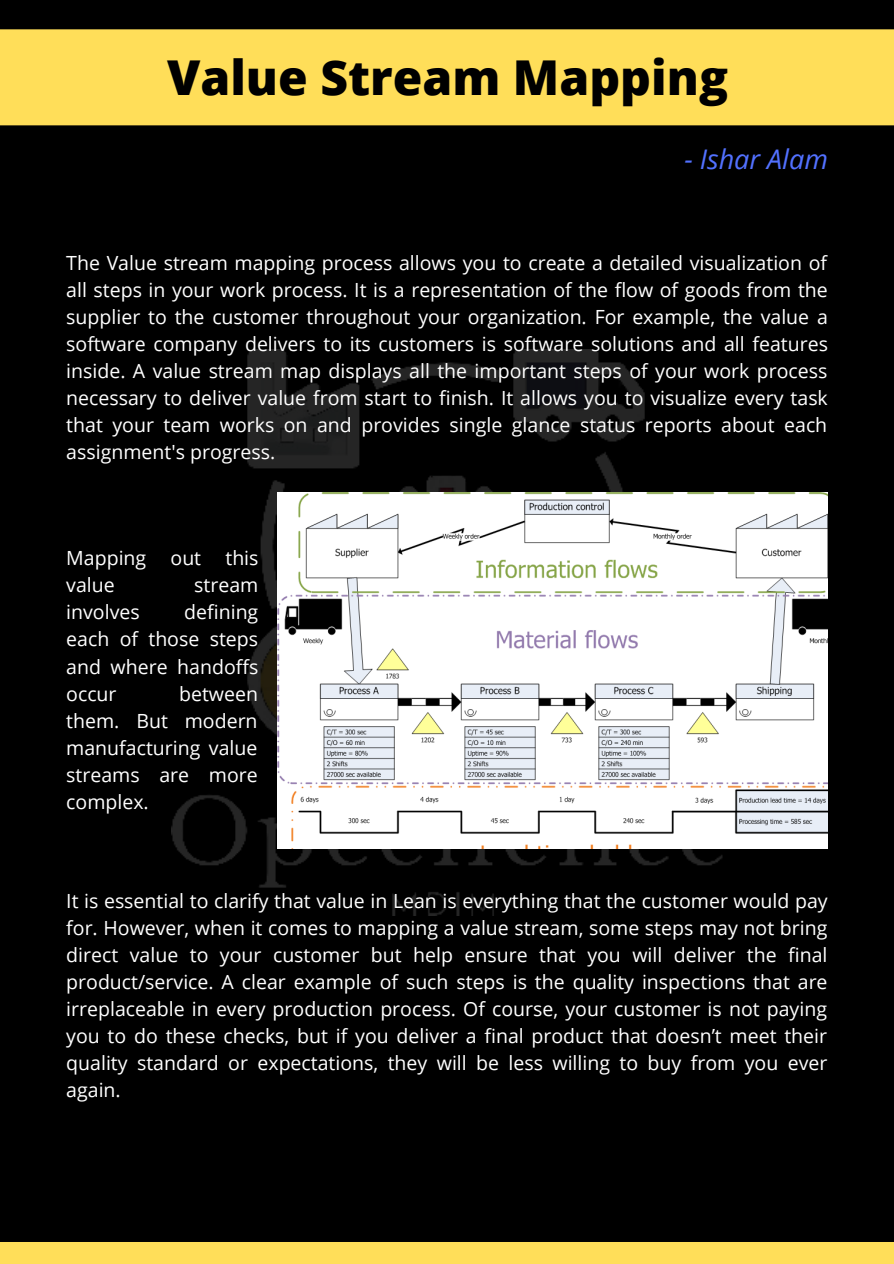
<style>
.page{position:relative;width:894px;height:1264px;background:#fff}
.page>*{position:absolute;margin:0;border:0;box-sizing:border-box;transform-origin:0 0}
.t1{font:800 48px "Open Sans";color:#000}
.t2{font:italic 27px "Open Sans";color:#5271ff}
.t3{font:19.5px/27px "Open Sans";color:#fff;text-align:justify}
</style>
<div class="page">
<div style="left:0;top:0;width:893px;height:1263px;background:#000"></div>
<img style="left:171px;top:349px;width:552px;height:566px">
<div style="left:0;top:29px;width:893px;height:97px;background:#ffde59"></div>
<div style="left:0;top:1242px;width:893px;height:21px;background:#ffde59"></div>
<img style="left:277px;top:493px;width:550px;height:355px">
<p class="t1" style="left:167px;top:44px;width:562px">Value Stream Mapping</p>
<p class="t2" style="left:684px;top:140px;width:145px">- Ishar Alam</p>
<p class="t3" style="left:66px;top:249px;width:763px">The Value stream mapping process allows you to create a detailed visualization of all steps in your work process. It is a representation of the flow of goods from the supplier to the customer throughout your organization. For example, the value a software company delivers to its customers is software solutions and all features inside. A value stream map displays all the important steps of your work process necessary to deliver value from start to finish. It allows you to visualize every task that your team works on and provides single glance status reports about each assignment's progress.</p>
<p class="t3" style="left:66px;top:544px;width:194px">Mapping out this value</p>
<p class="t3" style="left:194px;top:571px;width:66px">stream</p>
<p class="t3" style="left:66px;top:598px;width:194px;text-indent:118px">defining each of those steps and where handoffs occur</p>
<p class="t3" style="left:66px;top:598px;width:75px">involves</p>
<p class="t3" style="left:66px;top:679px;width:193px;text-indent:113px">between them. But modern manufacturing value streams are more complex.</p>
<p class="t3" style="left:66px;top:886px;width:762px">It is essential to clarify that value in Lean is everything that the customer would pay for. However, when it comes to mapping a value stream, some steps may not bring direct value to your customer but help ensure that you will deliver the final product/service. A clear example of such steps is the quality inspections that are irreplaceable in every production process. Of course, your customer is not paying you to do these checks, but if you deliver a final product that doesn’t meet their quality standard or expectations, they will be less willing to buy from you ever again.</p>
</div>
